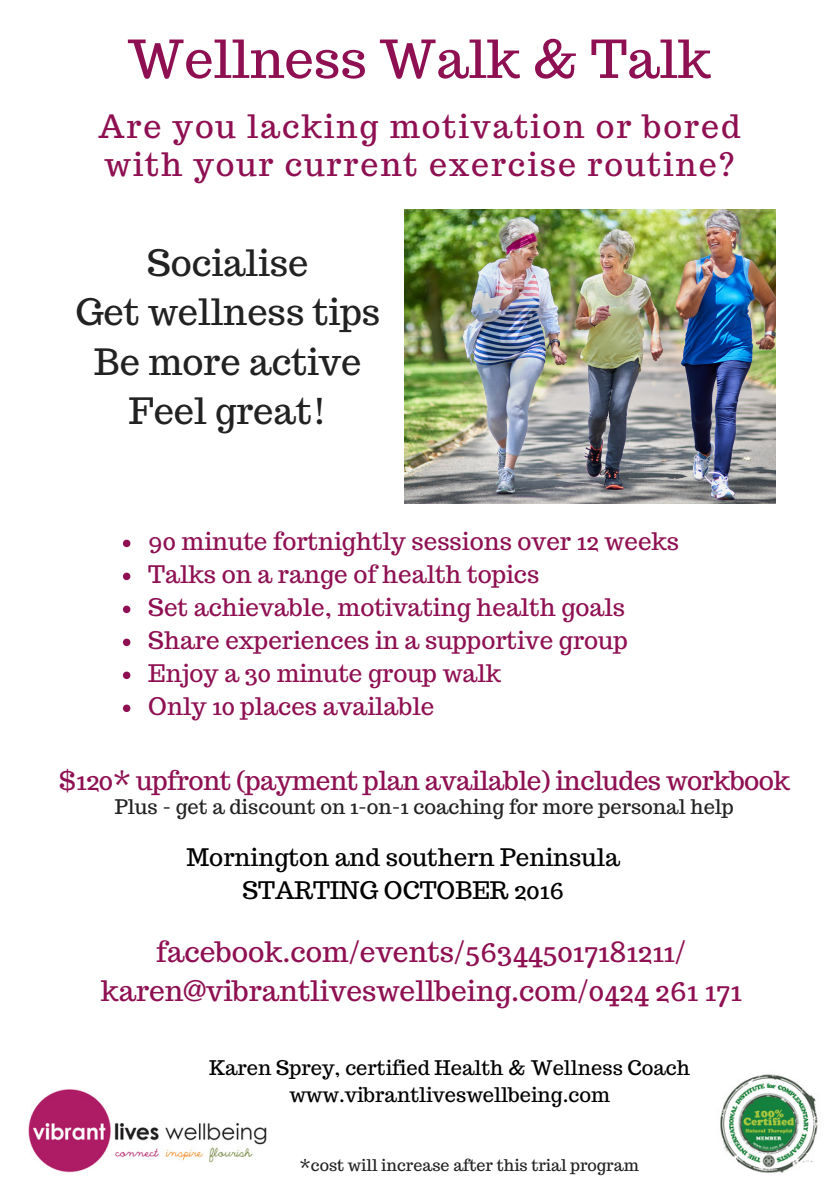
<style>
.page{position:relative;width:838px;height:1190px;background:#fff}
.page>*{position:absolute;margin:0;border:0;box-sizing:border-box;transform-origin:0 0}
.t1{font:52.2px "Trocchi";color:#8f1052}
.t2{font:36.2px/49.4px "Trocchi";color:#222;text-align:center}
.t3{font:32.2px/37.4px "Trocchi";letter-spacing:.06em;color:#8f1052}
.t4{font:28.2px/39px "Trocchi";color:#8f1052;text-align:center}
.t5{font:26.2px "Trocchi";letter-spacing:-.02em;color:#8f1052}
.t6{font:24.2px/33px "Trocchi";color:#8f1052}
.t7{font:24.2px/33px "Trocchi";color:#000;text-align:center}
.t8{font:20.2px/27px "Trocchi";color:#000;text-align:center}
.t9{font:20.2px "Trocchi";color:#222}
.t10{font:16px "Trocchi";color:#222}
</style>
<div class="page">
<svg style="left:123px;top:540px;width:7px;height:7px"></svg>
<svg style="left:123px;top:573px;width:7px;height:7px"></svg>
<svg style="left:123px;top:606px;width:7px;height:7px"></svg>
<svg style="left:123px;top:639px;width:7px;height:7px"></svg>
<svg style="left:123px;top:672px;width:7px;height:7px"></svg>
<svg style="left:123px;top:705px;width:7px;height:7px"></svg>
<img style="left:28px;top:1089px;width:239px;height:84px">
<img style="left:405px;top:210px;width:370px;height:294px">
<img style="left:720px;top:1074px;width:98px;height:99px">
<h1 class="t1" style="left:127px;top:25px;width:585px">Wellness Walk &amp; Talk</h1>
<h3 class="t3" style="left:99px;top:108px;width:643px">Are you lacking motivation or bored with your current exercise routine?</h3>
<h2 class="t2" style="left:75px;top:238px;width:306px">Socialise<br>Get wellness tips<br>Be more active<br>Feel great!</h2>
<p class="t6" style="left:148px;top:525px;width:532px">90 minute fortnightly sessions over 12 weeks Talks on a range of health topics<br>Set achievable, motivating health goals Share experiences in a supportive group Enjoy a 30 minute group walk<br>Only 10 places available</p>
<p class="t5" style="left:59px;top:763px;width:733px">$120* upfront (payment plan available) includes workbook</p>
<p class="t9" style="left:115px;top:793px;width:620px">Plus - get a discount on 1-on-1 coaching for more personal help</p>
<p class="t7" style="left:187px;top:841px;width:435px">Mornington and southern Peninsula<br>STARTING OCTOBER 2016</p>
<p class="t4" style="left:101px;top:933px;width:642px">facebook.com/events/563445017181211/ karen@vibrantliveswellbeing.com/0424 261 171</p>
<p class="t8" style="left:209px;top:1054px;width:482px">Karen Sprey, certified Health &amp; Wellness Coach www.vibrantliveswellbeing.com</p>
<p class="t10" style="left:300px;top:1155px;width:341px">*cost will increase after this trial program</p>
</div>
